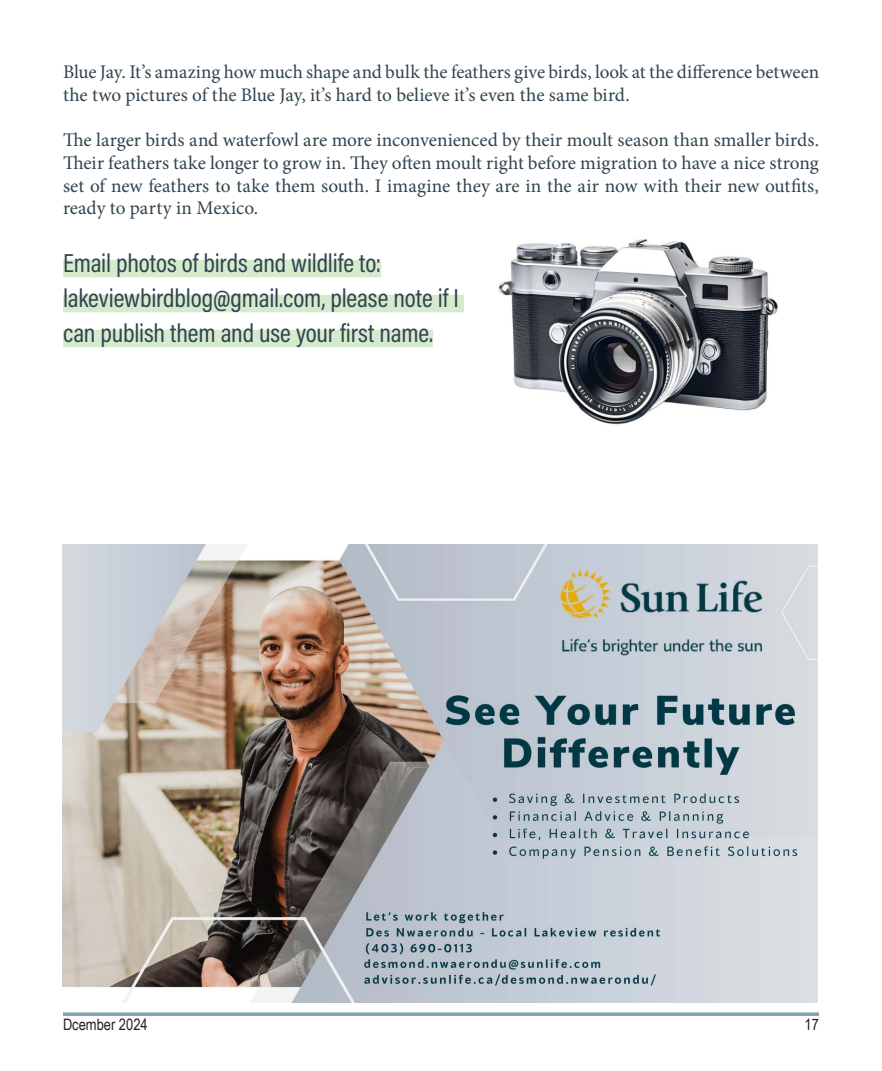
<style>
.page{position:relative;width:882px;height:1071px;background:#fff}
.page>*{position:absolute;margin:0;border:0;box-sizing:border-box;transform-origin:0 0}
.Headline_24_pt{font:26.25px/35px "Acumin Variable Concept";letter-spacing:-.005em;color:#30444f}
.Body_Text__Regular_-_Justify{font:19.25px/22.8px "Minion Pro";letter-spacing:-.005em;color:#30444f}
.t1{font:15.75px "Arial Narrow";color:#231f20}
</style>
<div class="page">
<img style="left:63px;top:544px;width:755px;height:459px">
<img style="left:498px;top:239px;width:280px;height:186px">
<div style="left:63px;top:260px;width:318px;height:17px;background:#d6eace"></div>
<div style="left:63px;top:295px;width:401px;height:17px;background:#d6eace"></div>
<div style="left:63px;top:330px;width:370px;height:17px;background:#d6eace"></div>
<svg style="left:63px;top:1012px;width:756px;height:4px;background:#8eaeb4"></svg>
<p class="Body_Text__Regular_-_Justify" style="left:63px;top:60px;width:758px">Blue Jay. It’s amazing how much shape and bulk the feathers give birds, look at the difference between the two pictures of the Blue Jay, it’s hard to believe it’s even the same bird.</p>
<p class="Body_Text__Regular_-_Justify" style="left:63px;top:129px;width:758px;text-align:justify">The larger birds and waterfowl are more inconvenienced by their moult season than smaller birds.<br>Their feathers take longer to grow in. They often moult right before migration to have a nice strong set of new feathers to take them south. I imagine they are in the air now with their new outfits, ready to party in Mexico.</p>
<p class="Headline_24_pt" style="left:63px;top:244px;width:320px">Email photos of birds and wildlife to:</p>
<p class="Headline_24_pt" style="left:63px;top:279px;width:397px">lakeviewbirdblog@gmail.com, please note if I can publish them and use your first name.</p>
<p class="t1" style="left:63px;top:1013px;width:86px">Dcember 2024</p>
<p class="t1" style="left:805px;top:1013px;width:16px">17</p>
</div>
